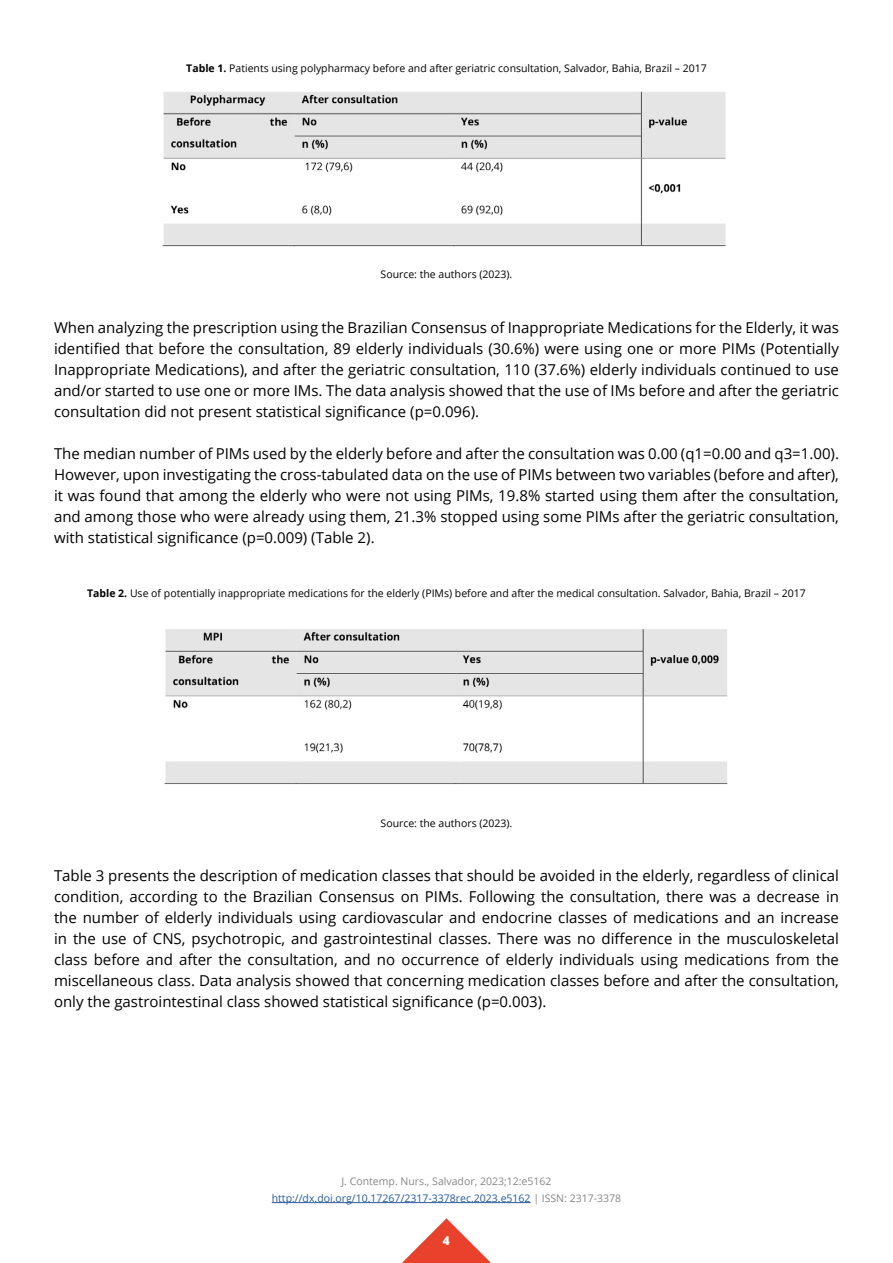
<style>
.page{position:relative;width:893px;height:1263px;background:#fff}
.page>*{position:absolute;margin:0;border:0;box-sizing:border-box;transform-origin:0 0}
.t1{font:15px/21px "Open Sans";color:#000;text-align:justify}
.t2{font:800 12px "Open Sans";color:#fff}
.t3{font:10.5px "Open Sans";color:#000}
.t4{font:10.5px/16.5px "Open Sans";color:#878787;text-align:center}
.s1{font-weight:700}
.s2{color:#275b9b}
</style>
<div class="page">
<svg style="left:402px;top:1218px;width:89px;height:45px"></svg>
<hr style="left:272px;top:1202px;width:259px;height:1px;background:#275b9b">
<img style="left:162px;top:91px;width:564px;height:156px">
<img style="left:164px;top:629px;width:564px;height:156px">
<p class="t3" style="left:186px;top:61px;width:522px"><span class="s1">Table 1.</span> Patients using polypharmacy before and after geriatric consultation, Salvador, Bahia, Brazil – 2017</p>
<p class="t3" style="left:381px;top:267px;width:133px">Source: the authors (2023).</p>
<p class="t1" style="left:54px;top:316px;width:786px">When analyzing the prescription using the Brazilian Consensus of Inappropriate Medications for the Elderly, it was identified that before the consultation, 89 elderly individuals (30.6%) were using one or more PIMs (Potentially Inappropriate Medications), and after the geriatric consultation, 110 (37.6%) elderly individuals continued to use and/or started to use one or more IMs. The data analysis showed that the use of IMs before and after the geriatric consultation did not present statistical significance (p=0.096).</p>
<p class="t1" style="left:54px;top:442px;width:786px">The median number of PIMs used by the elderly before and after the consultation was 0.00 (q1=0.00 and q3=1.00).<br>However, upon investigating the cross-tabulated data on the use of PIMs between two variables (before and after), it was found that among the elderly who were not using PIMs, 19.8% started using them after the consultation, and among those who were already using them, 21.3% stopped using some PIMs after the geriatric consultation, with statistical significance (p=0.009) (Table 2).</p>
<p class="t3" style="left:87px;top:586px;width:720px"><span class="s1">Table 2.</span> Use of potentially inappropriate medications for the elderly (PIMs) before and after the medical consultation. Salvador, Bahia, Brazil – 2017</p>
<p class="t3" style="left:381px;top:816px;width:133px">Source: the authors (2023).</p>
<p class="t1" style="left:54px;top:865px;width:786px">Table 3 presents the description of medication classes that should be avoided in the elderly, regardless of clinical condition, according to the Brazilian Consensus on PIMs. Following the consultation, there was a decrease in the number of elderly individuals using cardiovascular and endocrine classes of medications and an increase in the use of CNS, psychotropic, and gastrointestinal classes. There was no difference in the musculoskeletal class before and after the consultation, and no occurrence of elderly individuals using medications from the miscellaneous class. Data analysis showed that concerning medication classes before and after the consultation, only the gastrointestinal class showed statistical significance (p=0.003).</p>
<p class="t4" style="left:272px;top:1173px;width:351px">J. Contemp. Nurs., Salvador, 2023;12:e5162 <span class="s2">http://dx.doi.org/10.17267/2317-3378rec.2023.e5162</span> | ISSN: 2317-3378</p>
<p class="t2" style="left:443px;top:1232px;width:9px">4</p>
</div>
